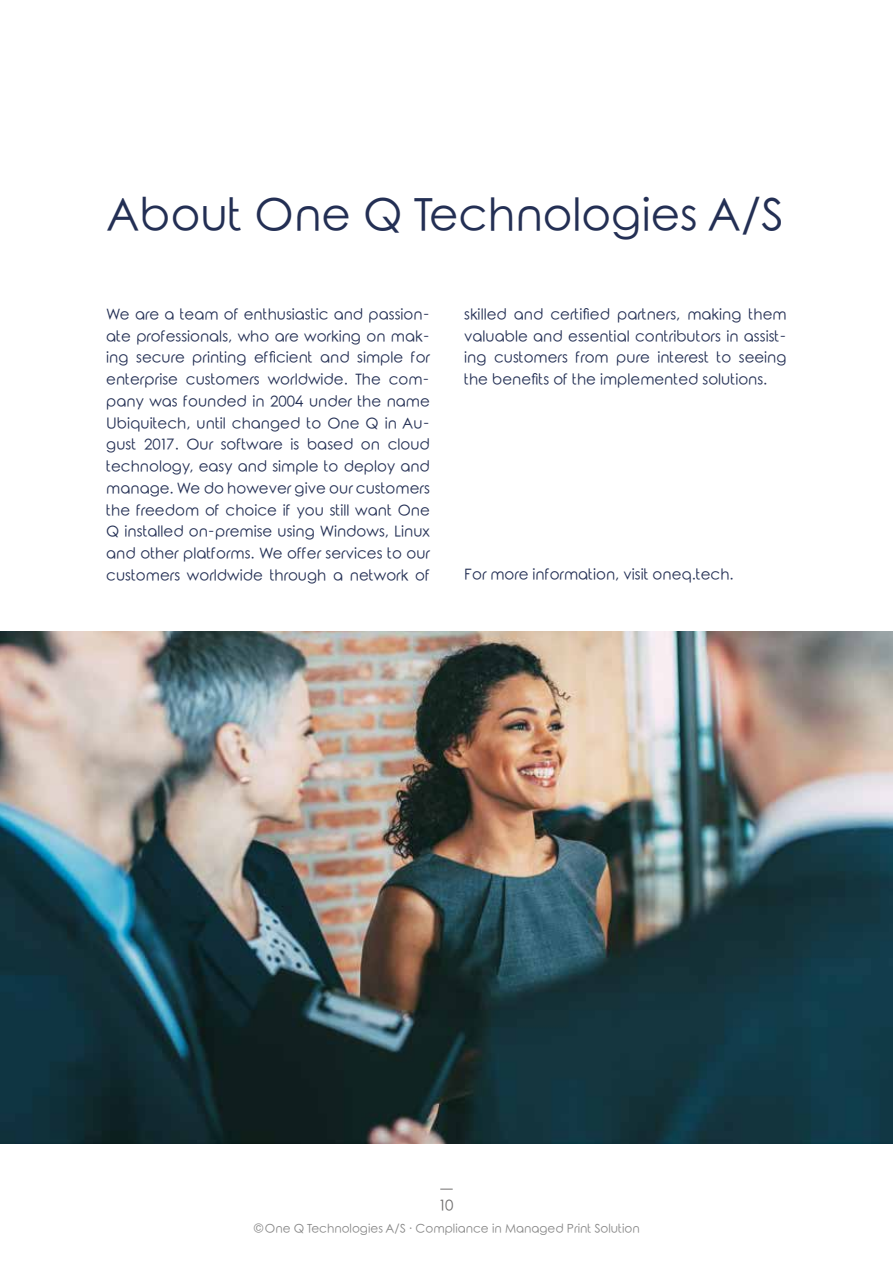
<style>
.page{position:relative;width:893px;height:1263px;background:#fff}
.page>*{position:absolute;margin:0;border:0;box-sizing:border-box;transform-origin:0 0}
.t1{font:45px "Rounded Elegance";color:#232f54}
.t2{font:15px/21.8px "Rounded Elegance";color:#232f54;text-align:justify}
.t3{font:15px "Rounded Elegance";color:#706f6f}
.t4{font:12px "Rounded Elegance";color:#878787}
</style>
<div class="page">
<svg style="left:440px;top:1189px;width:13px;height:1px"></svg>
<img style="left:0;top:631px;width:893px;height:512px">
<h1 class="t1" style="left:106px;top:189px;width:679px">About One Q Technologies A/S</h1>
<p class="t2" style="left:106px;top:305px;width:325px">We are a team of enthusiastic and passion&shy;ate professionals, who are working on mak&shy;ing secure printing efficient and simple for enterprise customers worldwide. The com&shy;pany was founded in 2004 under the name Ubiquitech, until changed to One Q in Au&shy;gust 2017. Our software is based on cloud technology, easy and simple to deploy and manage. We do however give our customers the freedom of choice if you still want One Q installed on-premise using Windows, Linux and other platforms. We offer services to our customers worldwide through a network of</p>
<p class="t2" style="left:464px;top:305px;width:324px">skilled and certified partners, making them valuable and essential contributors in assist&shy;ing customers from pure interest to seeing the benefits of the implemented solutions.</p>
<p class="t2" style="left:464px;top:565px;width:271px">For more information, visit oneq.tech.</p>
<p class="t3" style="left:440px;top:1196px;width:15px">10</p>
<p class="t4" style="left:254px;top:1221px;width:387px">©One Q Technologies A/S · Compliance in Managed Print Solution</p>
</div>
